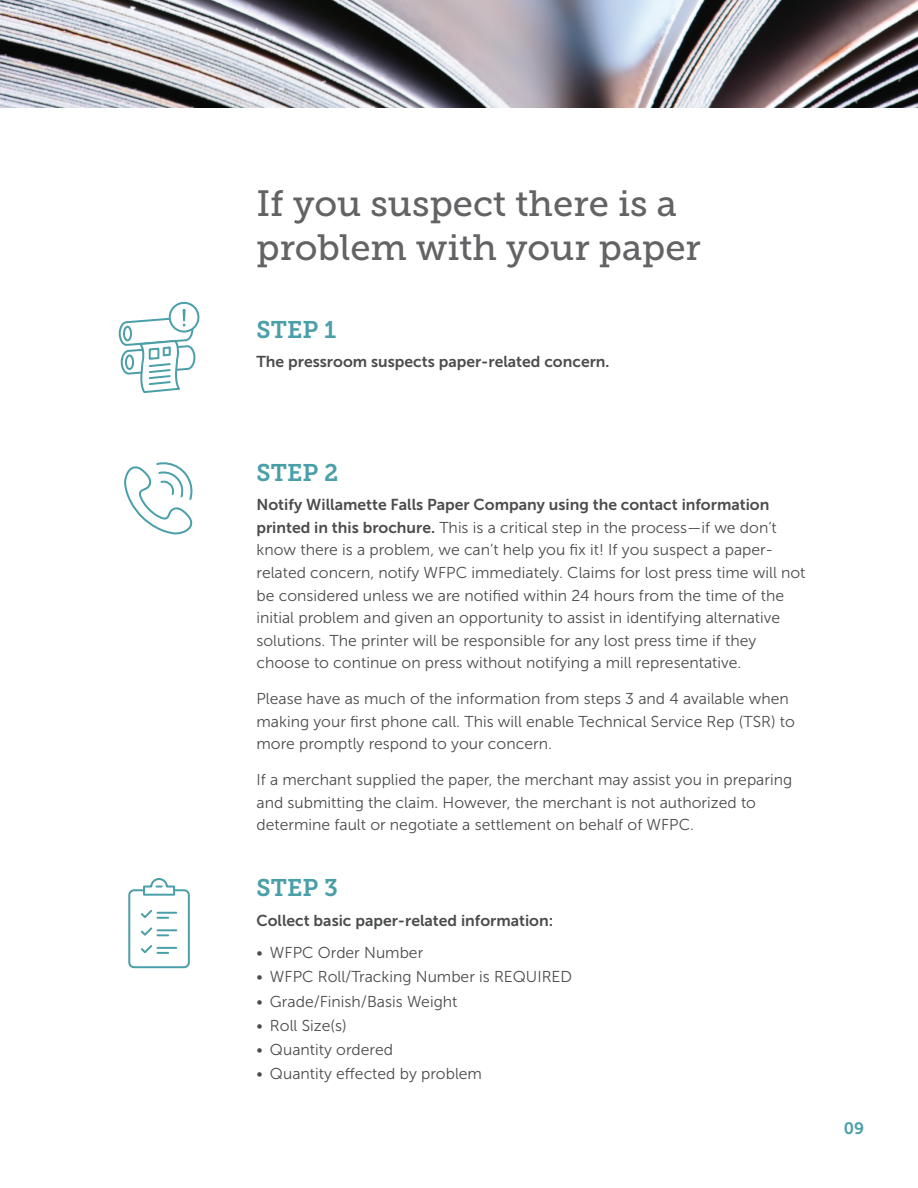
<style>
.page{position:relative;width:918px;height:1188px;background:#fff}
.page>*{position:absolute;margin:0;border:0;box-sizing:border-box;transform-origin:0 0}
.t1{font:36.45px/43.7px "Museo Slab 500";color:#636366}
.t2{font:24px "Museo Slab 700";color:#4a9fa8}
.t3{font:16.5px "Museo Slab 700";color:#4a9fa8}
.t4{font:15.75px/22.5px "Museo Sans 300";color:#4b4c4d}
.t5{font:15.75px "Museo Sans 700";color:#4b4c4d}
.s1{font-family:"Museo Sans 700"}
</style>
<div class="page">
<img style="left:0;top:0;width:918px;height:108px">
<svg style="left:170px;top:303px;width:28px;height:29px"></svg>
<div style="left:169px;top:302px;width:30px;height:31px;border:2px solid #4a9fa8;border-radius:50%"></div>
<svg style="left:118px;top:309px;width:78px;height:84px"></svg>
<svg style="left:124px;top:462px;width:69px;height:73px"></svg>
<svg style="left:141px;top:927px;width:35px;height:27px"></svg>
<div style="left:128px;top:889px;width:62px;height:79px;border:2px solid #4a9fa8;border-radius:5px"></div>
<svg style="left:141px;top:910px;width:35px;height:9px"></svg>
<svg style="left:142px;top:878px;width:34px;height:18px"></svg>
<h1 class="t1" style="left:256px;top:182px;width:446px">If you suspect there is a problem with your paper</h1>
<h2 class="t2" style="left:256px;top:316px;width:81px">STEP 1</h2>
<p class="t5" style="left:256px;top:353px;width:355px">The pressroom suspects paper-related concern.</p>
<h2 class="t2" style="left:256px;top:459px;width:84px">STEP 2</h2>
<p class="t5" style="left:256px;top:496px;width:514px">Notify Willamette Falls Paper Company using the contact information</p>
<p class="t4" style="left:256px;top:516px;width:551px"><span class="s1">printed in this brochure.</span> This is a critical step in the process—if we don’t know there is a problem, we can’t help you fix it! If you suspect a paper&shy;related concern, notify WFPC immediately. Claims for lost press time will not be considered unless we are notified within 24 hours from the time of the initial problem and given an opportunity to assist in identifying alternative solutions. The printer will be responsible for any lost press time if they choose to continue on press without notifying a mill representative.</p>
<p class="t4" style="left:256px;top:687px;width:540px">Please have as much of the information from steps 3 and 4 available when making your first phone call. This will enable Technical Service Rep (TSR) to more promptly respond to your concern.</p>
<p class="t4" style="left:256px;top:769px;width:537px">If a merchant supplied the paper, the merchant may assist you in preparing and submitting the claim. However, the merchant is not authorized to determine fault or negotiate a settlement on behalf of WFPC.</p>
<h2 class="t2" style="left:256px;top:874px;width:83px">STEP 3</h2>
<p class="t5" style="left:256px;top:911px;width:298px">Collect basic paper-related information:</p>
<p class="t4" style="left:256px;top:941px;width:168px">• WFPC Order Number</p>
<p class="t4" style="left:256px;top:966px;width:317px">• WFPC Roll/Tracking Number is REQUIRED</p>
<p class="t4" style="left:256px;top:990px;width:202px">• Grade/Finish/Basis Weight</p>
<p class="t4" style="left:256px;top:1014px;width:92px">• Roll Size(s)</p>
<p class="t4" style="left:256px;top:1039px;width:138px">• Quantity ordered</p>
<p class="t4" style="left:256px;top:1063px;width:227px">• Quantity effected by problem</p>
<p class="t3" style="left:844px;top:1119px;width:22px">09</p>
</div>
